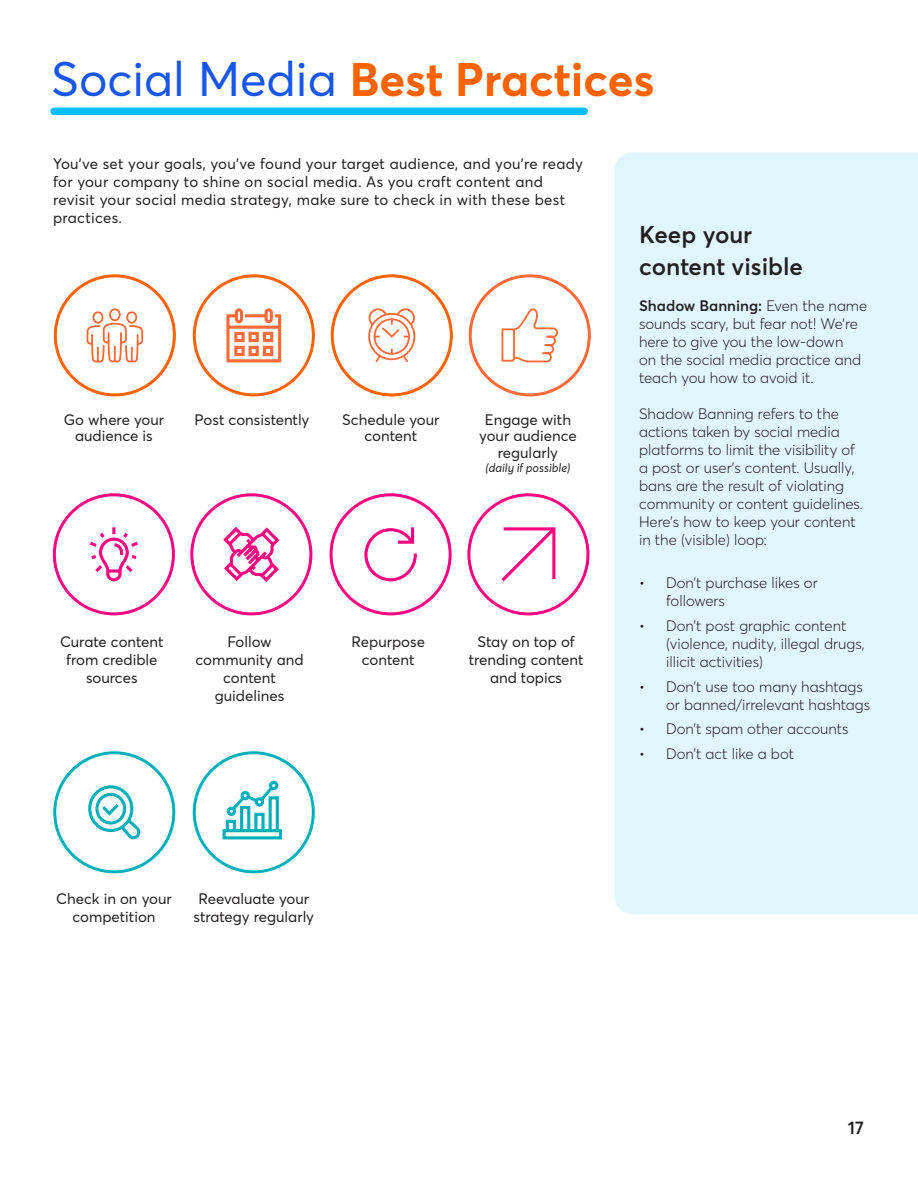
<style>
.page{position:relative;width:918px;height:1188px;background:#fff}
.page>*{position:absolute;margin:0;border:0;box-sizing:border-box;transform-origin:0 0}
.Main_Header_Style_1{font:700 46.5px "CT Sans";color:#ff6200}
.t1{font:600 24px/32.4px "CT Sans";color:#231f20}
.t2{font:600 18px "CT Sans";color:#231f20}
.t3{font:300 15px/18px "CT Sans";color:#231f20}
.t4{font:15px/18px "CT Sans";color:#231f20;text-align:center}
.t5{font:15px/18px "CT Sans";letter-spacing:.02em;color:#231f20}
.t6{font:italic 12px "CT Sans";color:#231f20}
.s1{font-weight:400;font-size:48px;color:#1856ed}
.s2{font-weight:600}
</style>
<div class="page">
<div style="left:615px;top:152px;width:303px;height:762px;background:#e1f5ff"></div>
<div style="left:54px;top:108px;width:530px;height:7px;background:#00beff"></div>
<svg style="left:86px;top:308px;width:58px;height:55px"></svg>
<div style="left:54px;top:274px;width:122px;height:122px;border:3px solid #ff6200;border-radius:50%"></div>
<svg style="left:226px;top:308px;width:56px;height:55px"></svg>
<div style="left:193px;top:274px;width:122px;height:122px;border:3px solid #ff6200;border-radius:50%"></div>
<div style="left:331px;top:274px;width:122px;height:122px;border:3px solid #ff6200;border-radius:50%"></div>
<svg style="left:368px;top:308px;width:48px;height:55px"></svg>
<svg style="left:501px;top:308px;width:58px;height:55px"></svg>
<div style="left:469px;top:274px;width:122px;height:122px;border:3px solid #ff6a39;border-radius:50%"></div>
<svg style="left:86px;top:527px;width:55px;height:89px"></svg>
<div style="left:53px;top:493px;width:122px;height:122px;border:3px solid #f50680;border-radius:50%"></div>
<svg style="left:223px;top:527px;width:57px;height:55px"></svg>
<div style="left:190px;top:493px;width:122px;height:122px;border:3px solid #f50680;border-radius:50%"></div>
<svg style="left:364px;top:527px;width:53px;height:55px"></svg>
<div style="left:330px;top:493px;width:122px;height:122px;border:3px solid #ff0080;border-radius:50%"></div>
<svg style="left:501px;top:527px;width:55px;height:55px"></svg>
<div style="left:467px;top:493px;width:122px;height:122px;border:3px solid #ff0080;border-radius:50%"></div>
<svg style="left:88px;top:785px;width:53px;height:55px"></svg>
<div style="left:53px;top:751px;width:122px;height:122px;border:3px solid #00afb9;border-radius:50%"></div>
<svg style="left:222px;top:780px;width:60px;height:60px"></svg>
<div style="left:193px;top:751px;width:122px;height:122px;border:3px solid #00afb9;border-radius:50%"></div>
<p class="Main_Header_Style_1" style="left:51px;top:47px;width:605px"><span class="s1">Social Media</span> Best Practices</p>
<p class="t5" style="left:53px;top:154px;width:532px">You’ve set your goals, you’ve found your target audience, and you’re ready for your company to shine on social media. As you craft content and revisit your social media strategy, make sure to check in with these best practices.</p>
<p class="t4" style="left:64px;top:411px;width:102px;line-height:16.5px">Go where your audience is</p>
<p class="t4" style="left:195px;top:410px;width:116px">Post consistently</p>
<p class="t4" style="left:342px;top:411px;width:99px;line-height:16.5px">Schedule your content</p>
<p class="t4" style="left:479px;top:411px;width:99px;line-height:16.5px">Engage with your audience regularly</p>
<p class="t6" style="left:486px;top:460px;width:86px">(daily if possible)</p>
<p class="t4" style="left:60px;top:632px;width:105px">Curate content from credible sources</p>
<p class="t4" style="left:195px;top:632px;width:110px">Follow community and content guidelines</p>
<p class="t4" style="left:351px;top:632px;width:75px">Repurpose content</p>
<p class="t4" style="left:469px;top:632px;width:116px">Stay on top of trending content and topics</p>
<p class="t4" style="left:56px;top:889px;width:117px">Check in on your competition</p>
<p class="t4" style="left:193px;top:889px;width:122px">Reevaluate your strategy regularly</p>
<p class="t1" style="left:639px;top:217px;width:166px">Keep your content visible</p>
<p class="t3" style="left:639px;top:296px;width:230px"><span class="s2">Shadow Banning:</span> Even the name sounds scary, but fear not! We’re here to give you the low-down<br>on the social media practice and teach you how to avoid it.</p>
<p class="t3" style="left:639px;top:404px;width:226px">Shadow Banning refers to the actions taken by social media platforms to limit the visibility of a post or user’s content. Usually, bans are the result of violating community or content guidelines.<br>Here’s how to keep your content in the (visible) loop:</p>
<p class="t3" style="left:666px;top:573px;width:153px;text-indent:-27px">• Don’t purchase likes or followers</p>
<p class="t3" style="left:666px;top:616px;width:200px;text-indent:-27px">• Don’t post graphic content (violence, nudity, illegal drugs, illicit activities)</p>
<p class="t3" style="left:666px;top:677px;width:206px;text-indent:-27px">• Don’t use too many hashtags or banned/irrelevant hashtags</p>
<p class="t3" style="left:639px;top:719px;width:211px">• Don’t spam other accounts</p>
<p class="t3" style="left:639px;top:744px;width:157px">• Don’t act like a bot</p>
<p class="t2" style="left:848px;top:1115px;width:18px">17</p>
</div>
